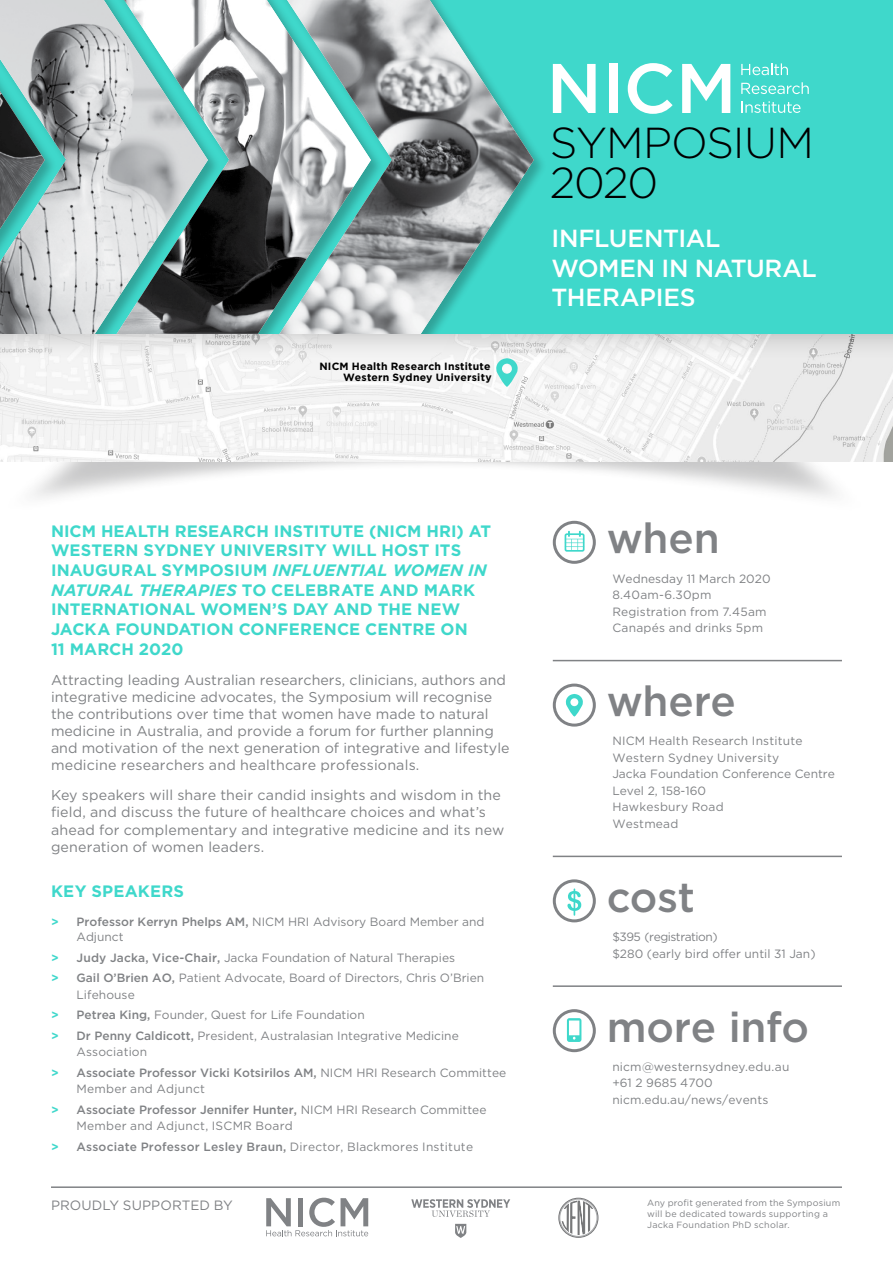
<style>
.page{position:relative;width:893px;height:1263px;background:#fff}
.page>*{position:absolute;margin:0;border:0;box-sizing:border-box;transform-origin:0 0}
.t1{font:300 43.35px/40.3px "Gotham";letter-spacing:-.025em;color:#000}
.t2{font:500 42px "Gotham";letter-spacing:-.01em;color:#808285}
.t3{font:500 24.75px/29.1px "Gotham";letter-spacing:-.015em;color:#fff}
.t4{font:700 16.5px/19.8px "Gotham";letter-spacing:.005em;color:#3fd8cb}
.t5{font:14.25px/17.1px "Gotham";color:#808285}
.t6{font:13.5px "Gotham";letter-spacing:.005em;color:#808285}
.t7{font:12px/16.5px "Gotham";color:#808285}
.t8{font:12px/20.5px "Gotham";letter-spacing:.02em;color:#808285}
.t9{font:500 12px/20.5px "Gotham";color:#808285}
.t10{font:700 10.5px/11.4px "Gotham";letter-spacing:.02em;color:#000;text-align:right}
.t11{font:9px/10.8px "Gotham";letter-spacing:.02em;color:#808285}
.s1{font-style:italic}
.s2{font-weight:700;color:#3fd8cb}
.s3{font-weight:500}
.s4{font-weight:400}
</style>
<div class="page">
<div style="left:0;top:0;width:893px;height:356px;background:#3fd8cb"></div>
<img style="left:384px;top:0;width:150px;height:333px">
<div style="left:99px;top:0;width:285px;height:374px;background:#000;opacity:.25"></div>
<img style="left:221px;top:0;width:150px;height:333px">
<div style="left:0;top:0;width:221px;height:374px;background:#000;opacity:.25"></div>
<img style="left:58px;top:0;width:150px;height:333px">
<div style="left:0;top:0;width:58px;height:374px;background:#000;opacity:.25"></div>
<img style="left:0;top:91px;width:45px;height:138px">
<svg style="left:553px;top:64px;width:43px;height:49px"></svg>
<div style="left:609px;top:64px;width:8px;height:49px;background:#fff"></div>
<svg style="left:628px;top:63px;width:45px;height:51px"></svg>
<svg style="left:682px;top:64px;width:48px;height:49px"></svg>
<svg style="left:741px;top:63px;width:47px;height:12px"></svg>
<svg style="left:741px;top:82px;width:68px;height:12px"></svg>
<svg style="left:741px;top:101px;width:59px;height:12px"></svg>
<div style="left:0;top:333px;width:893px;height:930px;background:#000;opacity:.35"></div>
<h1 class="t1" style="left:550px;top:121px;width:266px">SYMPOSIUM<br>2020</h1>
<p class="t10" style="left:319px;top:360px;width:174px">NICM Health Research Institute<br>Western Sydney University</p>
<h3 class="t3" style="left:551px;top:224px;width:267px">INFLUENTIAL<br>WOMEN IN NATURAL<br>THERAPIES</h3>
<p class="t4" style="left:51px;top:521px;width:442px">NICM HEALTH RESEARCH INSTITUTE (NICM HRI) AT WESTERN SYDNEY UNIVERSITY WILL HOST ITS INAUGURAL SYMPOSIUM <span class="s1">INFLUENTIAL WOMEN IN NATURAL THERAPIES</span> TO CELEBRATE AND MARK INTERNATIONAL WOMEN’S DAY AND THE NEW JACKA FOUNDATION CONFERENCE CENTRE ON<br>11 MARCH 2020</p>
<p class="t5" style="left:51px;top:671px;width:460px">Attracting leading Australian researchers, clinicians, authors and integrative medicine advocates, the Symposium will recognise the contributions over time that women have made to natural medicine in Australia, and provide a forum for further planning and motivation of the next generation of integrative and lifestyle medicine researchers and healthcare professionals.</p>
<p class="t5" style="left:51px;top:786px;width:455px">Key speakers will share their candid insights and wisdom in the field, and discuss the future of healthcare choices and what’s ahead for complementary and integrative medicine and its new generation of women leaders.</p>
<h3 class="t4" style="left:51px;top:881px;width:134px">KEY SPEAKERS</h3>
<p class="t7" style="left:77px;top:915px;width:409px;line-height:14.4px;text-indent:-26px"><span class="s2">&gt;</span> <span class="s3">Professor Kerryn Phelps AM,</span> NICM HRI Advisory Board Member and<br>Adjunct</p>
<p class="t7" style="left:51px;top:947px;width:435px;line-height:20.5px"><span class="s2">&gt;</span> <span class="s3">Judy Jacka, Vice-Chair,</span> Jacka Foundation of Natural Therapies<br><span class="s2">&gt;</span> <span class="s3">Gail O’Brien AO,</span> Patient Advocate, Board of Directors, Chris O’Brien</p>
<p class="t7" style="left:51px;top:984px;width:409px;line-height:20.7px;text-indent:26px">Lifehouse<br><span class="s2">&gt;</span> <span class="s3">Petrea King,</span> Founder, Quest for Life Foundation<br><span class="s2">&gt;</span> <span class="s3">Dr Penny Caldicott,</span> President, Australasian Integrative Medicine</p>
<p class="t9" style="left:51px;top:1042px;width:457px;text-indent:26px"><span class="s4">Association<br></span><span class="s2">&gt;</span> Associate Professor Vicki Kotsirilos AM, <span class="s4">NICM HRI Research Committee</span></p>
<p class="t8" style="left:51px;top:1079px;width:437px;text-indent:26px">Member and Adjunct<br><span class="s2">&gt;</span> <span class="s3">Associate Professor Jennifer Hunter,</span> NICM HRI Research Committee</p>
<p class="t8" style="left:51px;top:1115px;width:424px;text-indent:26px">Member and Adjunct, ISCMR Board<br><span class="s2">&gt;</span> <span class="s3">Associate Professor Lesley Braun,</span> Director, Blackmores Institute</p>
<h2 class="t2" style="left:607px;top:511px;width:114px">when</h2>
<p class="t7" style="left:612px;top:570px;width:160px">Wednesday 11 March 2020<br>8.40am-6.30pm<br>Registration from 7.45am<br>Canapés and drinks 5pm</p>
<h2 class="t2" style="left:607px;top:674px;width:131px">where</h2>
<p class="t7" style="left:612px;top:732px;width:224px">NICM Health Research Institute<br>Western Sydney University<br>Jacka Foundation Conference Centre<br>Level 2, 158-160<br>Hawkesbury Road<br>Westmead</p>
<h2 class="t2" style="left:607px;top:869px;width:90px">cost</h2>
<p class="t7" style="left:612px;top:928px;width:205px">$395 (registration)<br>$280 (early bird offer until 31 Jan)</p>
<h2 class="t2" style="left:607px;top:999px;width:204px">more info</h2>
<p class="t7" style="left:612px;top:1058px;width:179px">nicm@westernsydney.edu.au +61 2 9685 4700 nicm.edu.au/news/events</p>
<p class="t6" style="left:51px;top:1196px;width:183px">PROUDLY SUPPORTED BY</p>
<p class="t11" style="left:647px;top:1197px;width:194px">Any profit generated from the Symposium will be dedicated towards supporting a<br>Jacka Foundation PhD scholar.</p>
</div>
